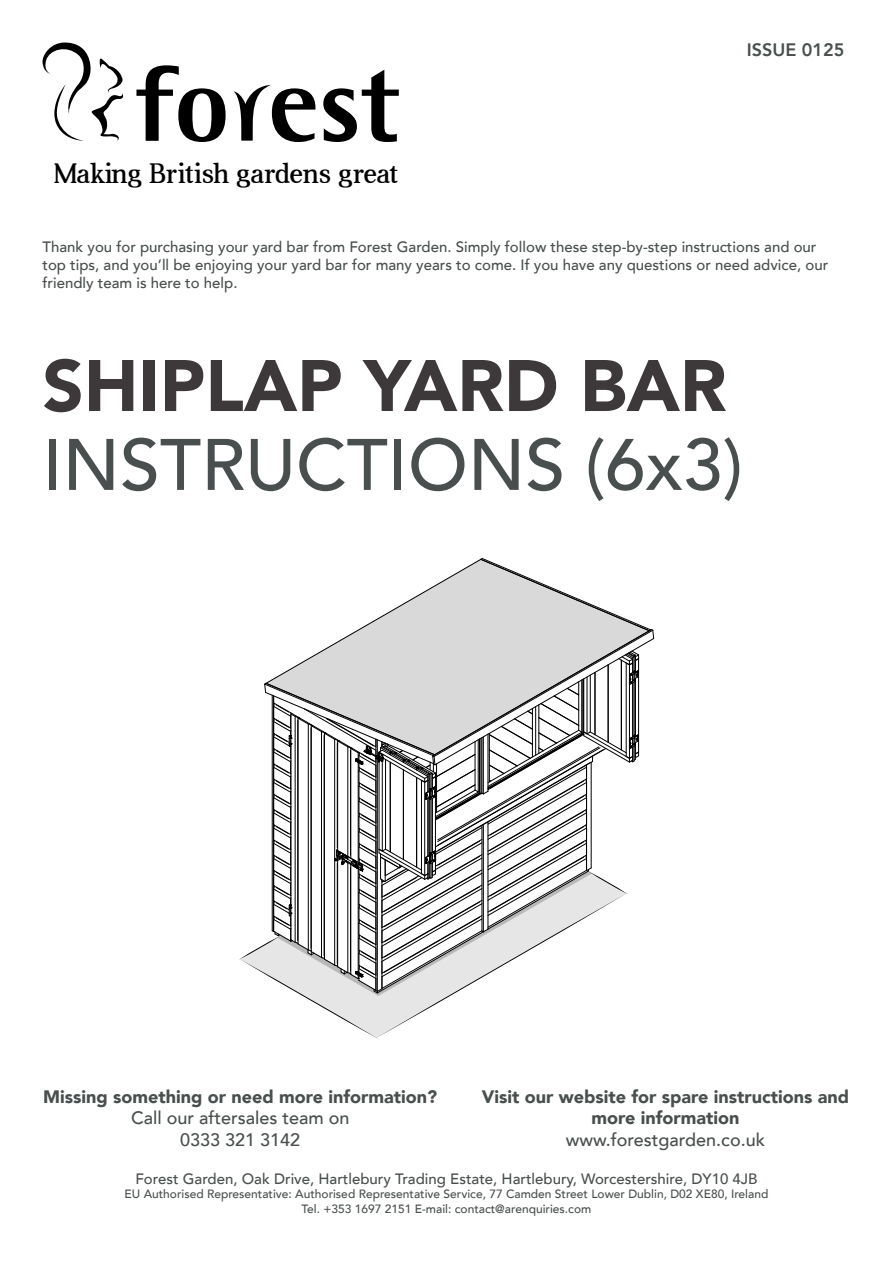
<style>
.page{position:relative;width:893px;height:1263px;background:#fff}
.page>*{position:absolute;margin:0;border:0;box-sizing:border-box;transform-origin:0 0}
.t1{font:500 72px "Avenir LT";color:#494f4e}
.t2{font:900 72px "Avenir LT";color:#3d393a}
.t3{font:28.35px "Aver";letter-spacing:-.02em;color:#000001}
.t4{font:900 18px/21.6px "Avenir LT";color:#494f4e;text-align:center}
.t5{font:500 18px "Avenir LT";color:#494f4e}
.t6{font:800 18px "Avenir LT";color:#494f4e}
.t7{font:500 15px/18px "Avenir LT";color:#494f4e}
.t8{font:500 12px/14.4px "Avenir LT";color:#494f4e;text-align:center}
</style>
<div class="page">
<svg style="left:239px;top:558px;width:415px;height:481px"></svg>
<svg style="left:266px;top:560px;width:383px;height:195px;fill:#d9d9d9"></svg>
<svg style="left:136px;top:65px;width:90px;height:77px"></svg>
<svg style="left:323px;top:70px;width:76px;height:72px"></svg>
<svg style="left:234px;top:85px;width:81px;height:57px"></svg>
<svg style="left:43px;top:43px;width:81px;height:98px"></svg>
<p class="t3" style="left:54px;top:158px;width:346px">Making British gardens great</p>
<p class="t6" style="left:747px;top:39px;width:99px">ISSUE 0125</p>
<p class="t7" style="left:43px;top:239px;width:787px">Thank you for purchasing your yard bar from Forest Garden. Simply follow these step-by-step instructions and our top tips, and you’ll be enjoying your yard bar for many years to come. If you have any questions or need advice, our friendly team is here to help.</p>
<p class="t2" style="left:43px;top:342px;width:685px">SHIPLAP YARD BAR</p>
<p class="t1" style="left:43px;top:423px;width:702px">INSTRUCTIONS (6x3)</p>
<p class="t4" style="left:43px;top:1085px;width:395px">Missing something or need more information?</p>
<p class="t5" style="left:131px;top:1108px;width:220px">Call our aftersales team on</p>
<p class="t5" style="left:180px;top:1129px;width:122px">0333 321 3142</p>
<p class="t4" style="left:482px;top:1085px;width:369px">Visit our website for spare instructions and more information</p>
<p class="t5" style="left:566px;top:1129px;width:201px">www.forestgarden.co.uk</p>
<p class="t7" style="left:135px;top:1170px;width:624px">Forest Garden, Oak Drive, Hartlebury Trading Estate, Hartlebury, Worcestershire, DY10 4JB</p>
<p class="t8" style="left:125px;top:1187px;width:645px">EU Authorised Representative: Authorised Representative Service, 77 Camden Street Lower Dublin, D02 XE80, Ireland<br>Tel. +353 1697 2151 E-mail: contact@arenquiries.com</p>
</div>
